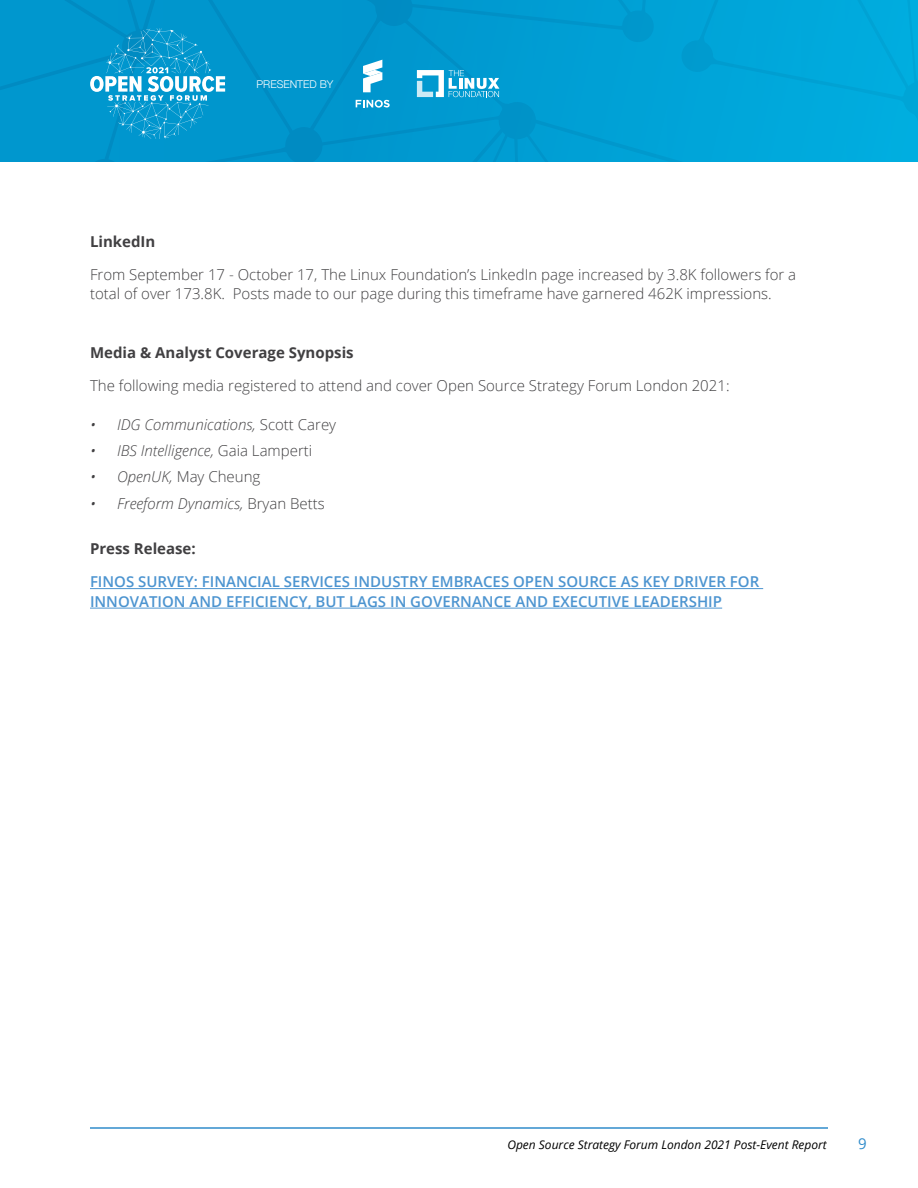
<style>
.page{position:relative;width:918px;height:1188px;background:#fff}
.page>*{position:absolute;margin:0;border:0;box-sizing:border-box;transform-origin:0 0}
.t1{font:300 15px/19.5px "Open Sans";color:#414042}
.t2{font:600 15px/19.5px "Open Sans";color:#4c94d0}
.t3{font:italic 300 15px "Open Sans";color:#414042}
.t4{font:700 15px "Open Sans";color:#414042}
.t5{font:15px "Open Sans";color:#308ccb}
.t6{font:italic 12px "Open Sans";color:#000}
.t7{font:300 10.65px "Helvetica Neue";color:#fff}
.s1{font-style:normal}
.s2{font-style:italic}
</style>
<div class="page">
<hr style="left:90px;top:1127px;width:738px;height:2px;background:#308ccb">
<div style="left:0;top:0;width:918px;height:162px;background:#00a8db"></div>
<svg style="left:0;top:0;width:670px;height:162px"></svg>
<hr style="left:90px;top:588px;width:673px;height:1px;background:#4c94d0">
<hr style="left:90px;top:608px;width:632px;height:1px;background:#4c94d0">
<p class="t7" style="left:256px;top:75px;width:79px">PRESENTED BY</p>
<p class="t4" style="left:90px;top:231px;width:67px">LinkedIn</p>
<p class="t1" style="left:90px;top:264px;width:708px">From September 17 - October 17, The Linux Foundation’s LinkedIn page increased by 3.8K followers for a total of over 173.8K. Posts made to our page during this timeframe have garnered 462K impressions.</p>
<p class="t4" style="left:90px;top:342px;width:265px">Media &amp; Analyst Coverage Synopsis</p>
<p class="t1" style="left:90px;top:375px;width:641px">The following media registered to attend and cover Open Source Strategy Forum London 2021:</p>
<p class="t3" style="left:90px;top:414px;width:248px">• IDG Communications, <span class="s1">Scott Carey</span></p>
<p class="t3" style="left:90px;top:440px;width:224px">• IBS Intelligence, <span class="s1">Gaia Lamperti</span></p>
<p class="t1" style="left:90px;top:467px;width:172px"><span class="s2">• OpenUK,</span> May Cheung</p>
<p class="t3" style="left:90px;top:493px;width:236px">• Freeform Dynamics, <span class="s1">Bryan Betts</span></p>
<p class="t4" style="left:90px;top:538px;width:107px">Press Release:</p>
<p class="t2" style="left:90px;top:572px;width:671px">FINOS SURVEY: FINANCIAL SERVICES INDUSTRY EMBRACES OPEN SOURCE AS KEY DRIVER FOR<br>INNOVATION AND EFFICIENCY, BUT LAGS IN GOVERNANCE AND EXECUTIVE LEADERSHIP</p>
<p class="t6" style="left:507px;top:1136px;width:321px">Open Source Strategy Forum London 2021 Post-Event Report</p>
<p class="t5" style="left:858px;top:1133px;width:10px">9</p>
</div>
